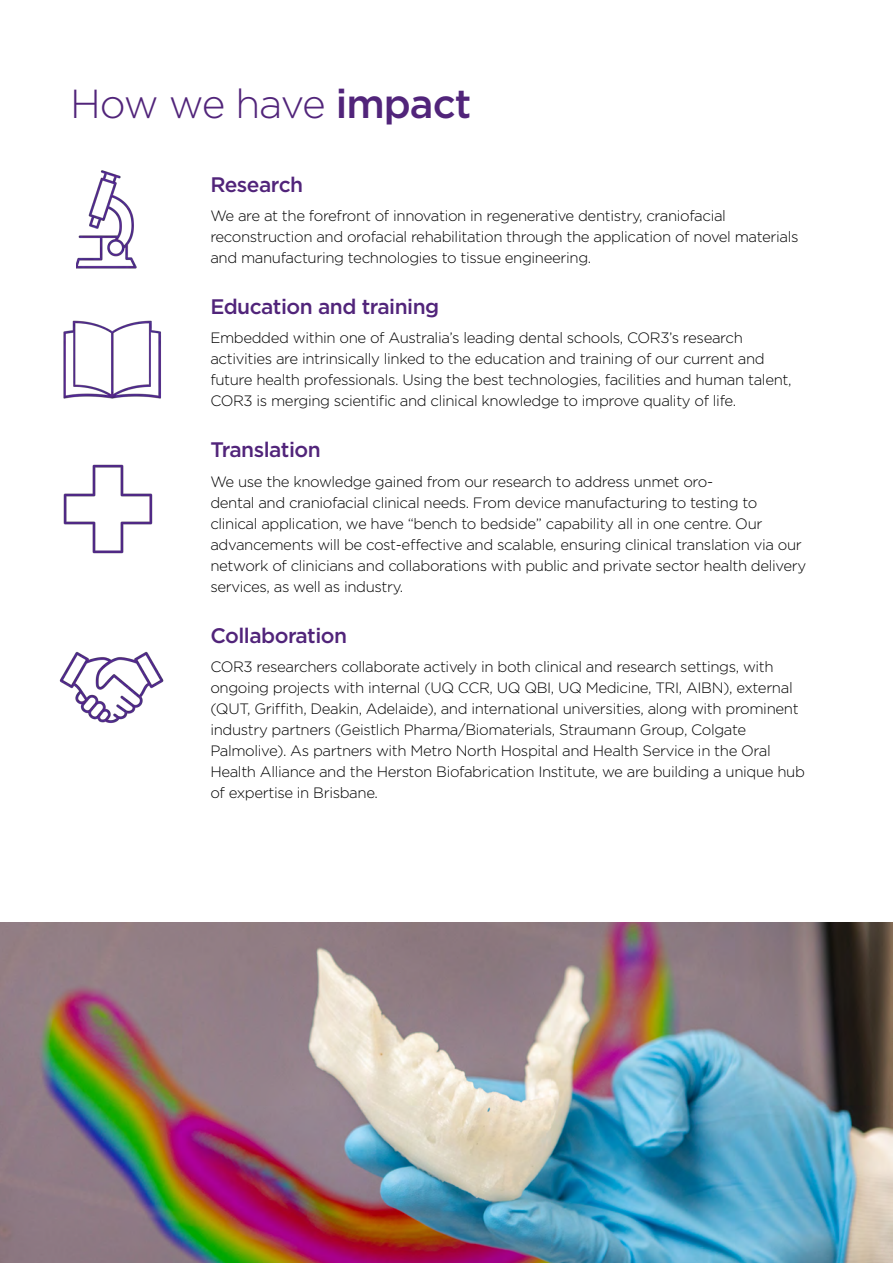
<style>
.page{position:relative;width:893px;height:1263px;background:#fff}
.page>*{position:absolute;margin:0;border:0;box-sizing:border-box;transform-origin:0 0}
.t1{font:300 40.5px "Gotham";letter-spacing:-.05em;color:#51247a}
.t2{font:500 21px "Gotham";letter-spacing:-.025em;color:#51247a}
.t3{font:300 15px/21px "Gotham";letter-spacing:-.025em;color:#000}
.s1{font-weight:500}
</style>
<div class="page">
<img style="left:76px;top:170px;width:61px;height:99px">
<img style="left:63px;top:320px;width:98px;height:79px">
<img style="left:63px;top:464px;width:90px;height:90px">
<img style="left:59px;top:651px;width:105px;height:72px">
<img style="left:0;top:923px;width:893px;height:340px">
<h1 class="t1" style="left:70px;top:78px;width:403px">How we have <span class="s1">impact</span></h1>
<h2 class="t2" style="left:210px;top:170px;width:94px">Research</h2>
<p class="t3" style="left:210px;top:205px;width:590px">We are at the forefront of innovation in regenerative dentistry, craniofacial reconstruction and orofacial rehabilitation through the application of novel materials and manufacturing technologies to tissue engineering.</p>
<h2 class="t2" style="left:210px;top:293px;width:230px">Education and training</h2>
<p class="t3" style="left:210px;top:327px;width:583px">Embedded within one of Australia’s leading dental schools, COR3’s research activities are intrinsically linked to the education and training of our current and future health professionals. Using the best technologies, facilities and human talent, COR3 is merging scientific and clinical knowledge to improve quality of life.</p>
<h2 class="t2" style="left:210px;top:436px;width:112px">Translation</h2>
<p class="t3" style="left:210px;top:470px;width:597px">We use the knowledge gained from our research to address unmet oro-<br>dental and craniofacial clinical needs. From device manufacturing to testing to clinical application, we have “bench to bedside” capability all in one centre. Our advancements will be cost-effective and scalable, ensuring clinical translation via our network of clinicians and collaborations with public and private sector health delivery services, as well as industry.</p>
<h2 class="t2" style="left:210px;top:621px;width:138px">Collaboration</h2>
<p class="t3" style="left:210px;top:656px;width:596px">COR3 researchers collaborate actively in both clinical and research settings, with ongoing projects with internal (UQ CCR, UQ QBI, UQ Medicine, TRI, AIBN), external (QUT, Griffith, Deakin, Adelaide), and international universities, along with prominent industry partners (Geistlich Pharma/Biomaterials, Straumann Group, Colgate Palmolive). As partners with Metro North Hospital and Health Service in the Oral Health Alliance and the Herston Biofabrication Institute, we are building a unique hub of expertise in Brisbane.</p>
</div>
